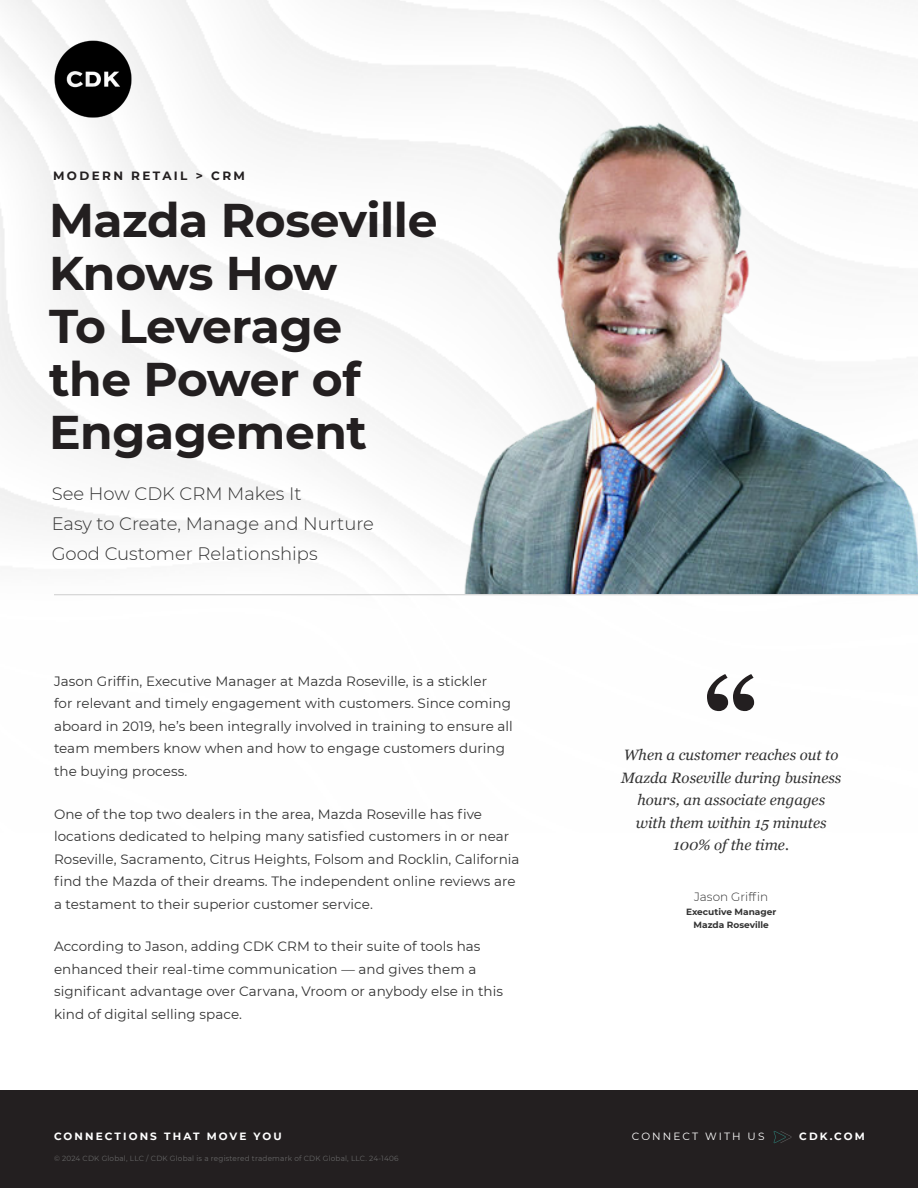
<style>
.page{position:relative;width:918px;height:1188px;background:#fff}
.page>*{position:absolute;margin:0;border:0;box-sizing:border-box;transform-origin:0 0}
.Body_Small{font:700 108px "Georgia";color:#231f20}
.H1___Title{font:700 47.25px/53.1px "Montserrat";letter-spacing:-.01em;color:#231f20}
.Intro{font:300 18px/30px "Montserrat";color:#333}
.Testimonial_Small{font:italic 15px/22.5px "Georgia";color:#333;text-align:center}
.Body{font:13.5px/22.5px "Montserrat";letter-spacing:.005em;color:#333}
.Body_Copy{font:700 12px "Montserrat";letter-spacing:.2em;color:#231f20}
.t1{font:300 12px "Montserrat";color:#333}
.t2{font:700 10.5px "Montserrat";letter-spacing:.2em;color:#fff}
.t3{font:10.5px "Montserrat";letter-spacing:.2em;color:#fff}
.Body_Medium{font:700 9px "Montserrat";color:#333}
.t4{font:7.5px "Montserrat";letter-spacing:.025em;color:#666}
</style>
<div class="page">
<div style="left:0;top:1091px;width:918px;height:97px;background:#231f20"></div>
<svg style="left:774px;top:1131px;width:17px;height:12px"></svg>
<hr style="left:54px;top:594px;width:864px;height:1px;background:#ccc">
<img style="left:50px;top:37px;width:85px;height:85px">
<img style="left:409px;top:79px;width:509px;height:515px">
<p class="Body_Copy" style="left:54px;top:161px;width:210px">CATEGORY LOREM IPSUM</p>
<p class="Body_Copy" style="left:53px;top:167px;width:193px">MODERN RETAIL &gt; CRM</p>
<p class="H1___Title" style="left:49px;top:191px;width:390px">Mazda Roseville<br>Knows How<br>To Leverage<br>the Power of<br>Engagement</p>
<p class="Intro" style="left:52px;top:478px;width:324px">See How CDK CRM Makes It<br>Easy to Create, Manage and Nurture<br>Good Customer Relationships</p>
<p class="Body" style="left:54px;top:669px;width:460px">Jason Griffin, Executive Manager at Mazda Roseville, is a stickler<br>for relevant and timely engagement with customers. Since coming aboard in 2019, he’s been integrally involved in training to ensure all team members know when and how to engage customers during the buying process.</p>
<p class="Body" style="left:54px;top:802px;width:467px">One of the top two dealers in the area, Mazda Roseville has five locations dedicated to helping many satisfied customers in or near Roseville, Sacramento, Citrus Heights, Folsom and Rocklin, California find the Mazda of their dreams. The independent online reviews are a testament to their superior customer service.</p>
<p class="Body" style="left:54px;top:935px;width:451px">According to Jason, adding CDK CRM to their suite of tools has enhanced their real-time communication — and gives them a significant advantage over Carvana, Vroom or anybody else in this kind of digital selling space.</p>
<p class="Body_Small" style="left:703px;top:636px;width:58px">“</p>
<p class="Testimonial_Small" style="left:621px;top:743px;width:222px">When a customer reaches out to<br>Mazda Roseville during business hours, an associate engages with them within 15 minutes<br>100% of the time.</p>
<h5 class="t1" style="left:694px;top:888px;width:76px">Jason Griffin</h5>
<p class="Body_Medium" style="left:686px;top:905px;width:92px">Executive Manager</p>
<p class="Body_Medium" style="left:694px;top:919px;width:77px">Mazda Roseville</p>
<p class="t2" style="left:54px;top:1129px;width:229px">CONNECTIONS THAT MOVE YOU</p>
<p class="t3" style="left:632px;top:1130px;width:134px">CONNECT WITH US</p>
<p class="t2" style="left:799px;top:1129px;width:67px">CDK.COM</p>
<p class="t4" style="left:54px;top:1154px;width:346px">© 2024 CDK Global, LLC / CDK Global is a registered trademark of CDK Global, LLC. 24-1406</p>
<p class="t4" style="left:382px;top:1154px;width:21px">0000</p>
</div>
